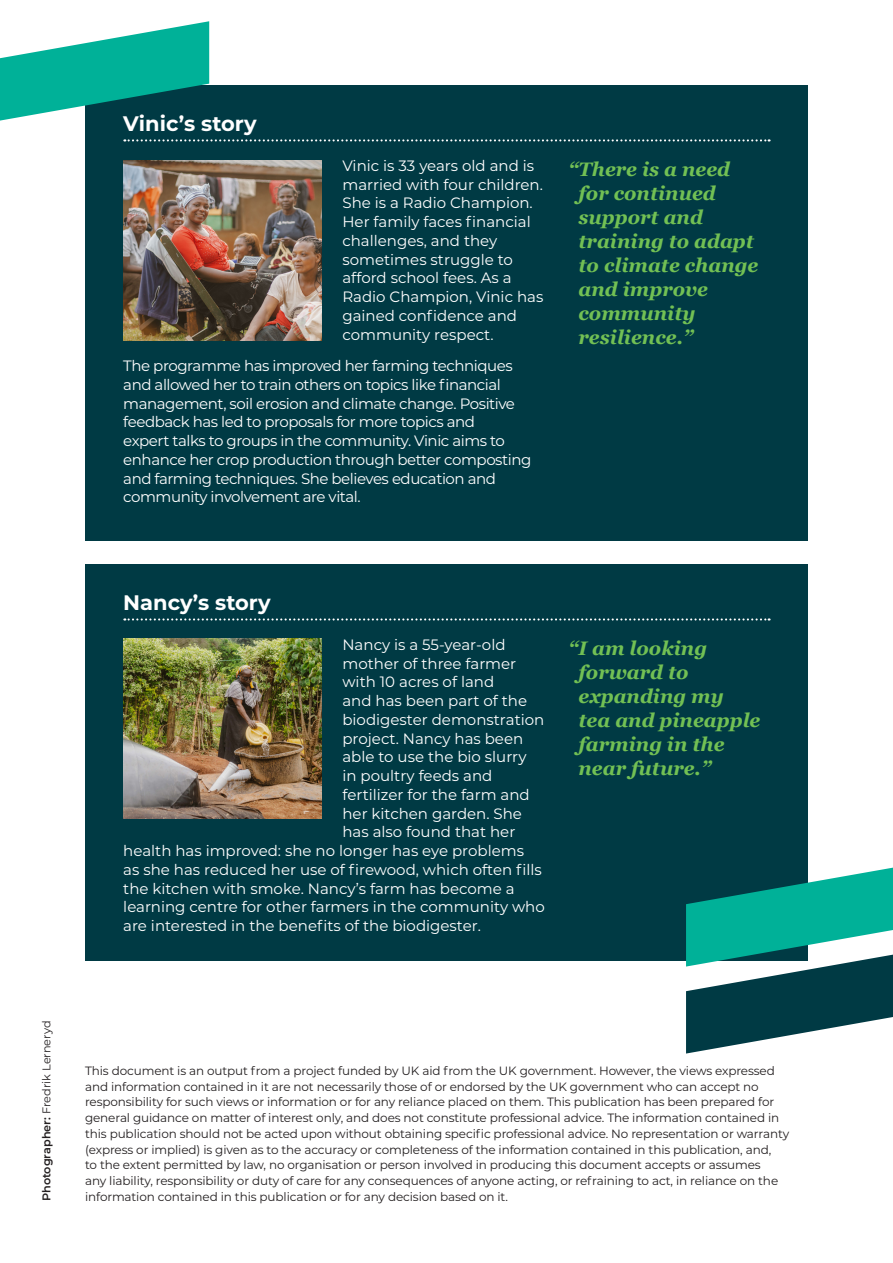
<style>
.page{position:relative;width:893px;height:1263px;background:#fff}
.page>*{position:absolute;margin:0;border:0;box-sizing:border-box;transform-origin:0 0}
.Case_study_heading{font:700 21px "Montserrat";color:#fff}
.Case_study_quote{font:italic 700 19.5px/24px "Georgia";color:#72c054}
.Box_text{font:15px/18.8px "Montserrat";color:#fff}
.Box_text-2{font:15px/18.8px "Montserrat";letter-spacing:-.03em;color:#fff}
.Disclaimer_white{font:12px/15.8px "Montserrat";letter-spacing:-.01em;color:#231f20}
.Credit{font:11.25px "Montserrat";color:#231f20}
.s1{font-weight:600}
</style>
<div class="page">
<div style="left:85px;top:85px;width:723px;height:455px;background:#003a44"></div>
<svg style="left:124px;top:139px;width:646px;height:2px"></svg>
<div style="left:85px;top:564px;width:723px;height:397px;background:#003a44"></div>
<svg style="left:124px;top:618px;width:646px;height:2px"></svg>
<svg style="left:0;top:21px;width:209px;height:100px"></svg>
<svg style="left:686px;top:868px;width:207px;height:185px"></svg>
<img style="left:123px;top:160px;width:198px;height:180px">
<img style="left:123px;top:639px;width:198px;height:180px">
<h5 class="Case_study_heading" style="left:123px;top:108px;width:135px">Vinic’s story</h5>
<p class="Box_text" style="left:342px;top:156px;width:202px">Vinic is 33 years old and is married with four children.<br>She is a Radio Champion.<br>Her family faces financial challenges, and they sometimes struggle to afford school fees. As a<br>Radio Champion, Vinic has gained confidence and community respect.</p>
<p class="Box_text-2" style="left:123px;top:356px;width:410px">The programme has improved her farming techniques and allowed her to train others on topics like financial management, soil erosion and climate change. Positive feedback has led to proposals for more topics and<br>expert talks to groups in the community. Vinic aims to enhance her crop production through better composting and farming techniques. She believes education and community involvement are vital.</p>
<p class="Case_study_quote" style="left:578px;top:157px;width:181px;text-indent:-10px">“There is a need for continued support and training to adapt to climate change and improve community resilience.”</p>
<h5 class="Case_study_heading" style="left:123px;top:587px;width:149px">Nancy’s story</h5>
<p class="Box_text" style="left:342px;top:635px;width:165px">Nancy is a 55-year-old</p>
<p class="Box_text" style="left:342px;top:653px;width:175px">mother of three farmer</p>
<p class="Box_text" style="left:342px;top:672px;width:153px">with 10 acres of land</p>
<p class="Box_text" style="left:342px;top:691px;width:186px">and has been part of the</p>
<p class="Box_text" style="left:342px;top:710px;width:203px">biodigester demonstration</p>
<p class="Box_text" style="left:342px;top:728px;width:182px">project. Nancy has been</p>
<p class="Box_text" style="left:342px;top:747px;width:186px">able to use the bio slurry</p>
<p class="Box_text" style="left:342px;top:766px;width:151px">in poultry feeds and</p>
<p class="Box_text" style="left:342px;top:785px;width:189px">fertilizer for the farm and</p>
<p class="Box_text" style="left:342px;top:803px;width:181px">her kitchen garden. She</p>
<p class="Box_text" style="left:342px;top:822px;width:174px">has also found that her</p>
<p class="Box_text" style="left:123px;top:841px;width:402px">health has improved: she no longer has eye problems</p>
<p class="Box_text" style="left:123px;top:860px;width:420px">as she has reduced her use of firewood, which often fills</p>
<p class="Box_text" style="left:123px;top:878px;width:393px">the kitchen with smoke. Nancy’s farm has become a</p>
<p class="Box_text" style="left:123px;top:897px;width:423px">learning centre for other farmers in the community who</p>
<p class="Box_text" style="left:123px;top:916px;width:359px">are interested in the benefits of the biodigester.</p>
<p class="Case_study_quote" style="left:578px;top:636px;width:183px;text-indent:-10px">“I am looking forward to expanding my tea and pineapple farming in the near future.”</p>
<p class="Credit" style="left:39px;top:1201px;width:182px;rotate:-90deg"><span class="s1">Photographer:</span> Fredrik Lerneryd</p>
<p class="Disclaimer_white" style="left:85px;top:1062px;width:706px">This document is an output from a project funded by UK aid from the UK government. However, the views expressed and information contained in it are not necessarily those of or endorsed by the UK government who can accept no responsibility for such views or information or for any reliance placed on them. This publication has been prepared for general guidance on matter of interest only, and does not constitute professional advice. The information contained in this publication should not be acted upon without obtaining specific professional advice. No representation or warranty (express or implied) is given as to the accuracy or completeness of the information contained in this publication, and,<br>to the extent permitted by law, no organisation or person involved in producing this document accepts or assumes<br>any liability, responsibility or duty of care for any consequences of anyone acting, or refraining to act, in reliance on the information contained in this publication or for any decision based on it.</p>
</div>
